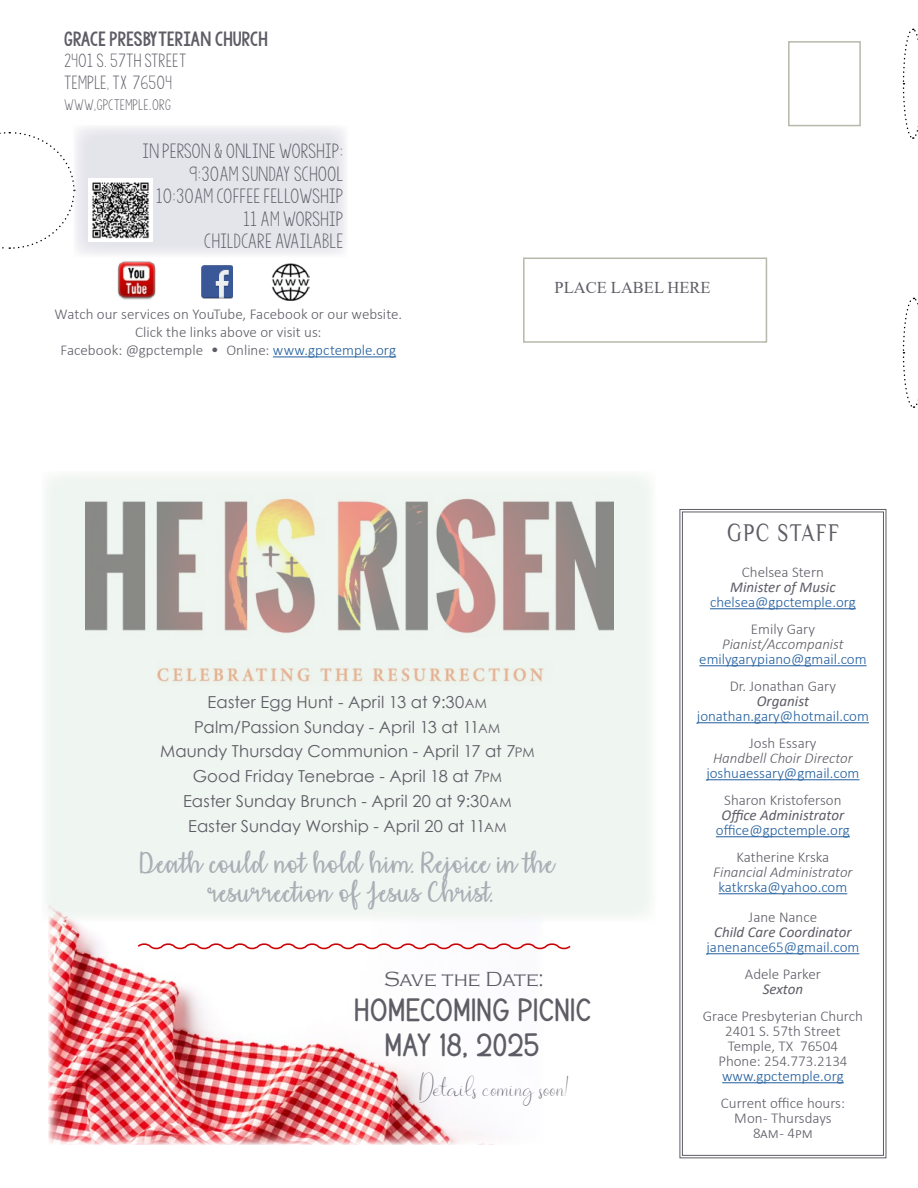
<style>
.page{position:relative;width:918px;height:1188px;background:#fff}
.page>*{position:absolute;margin:0;border:0;box-sizing:border-box;transform-origin:0 0}
.t1{font:30px/28.5px "Affectionately Yours";letter-spacing:.02em;color:#a9aeb5;text-align:center}
.t2{font:25.5px/34.5px "Arkina Sans";letter-spacing:.005em;color:#5e5d66}
.t3{font:25.5px "Philosopher";letter-spacing:.07em;color:#5e5d66;scale:.8 1}
.t4{font:300 21px "Copperplate Gothic";letter-spacing:-.01em;color:#5e5d66}
.t5{font:19.5px/22.5px "KG Sorry Not Sorry";color:#5e5d66;text-align:right}
.t6{font:19.5px "KG Sorry Not Sorry Chub";color:#5e5d66;scale:1.09 1}
.t7{font:18px/21.6px "KG Sorry Not Sorry";color:#5e5d66}
.t8{font:16.5px/24.8px "Century Gothic";letter-spacing:.01em;color:#5e5d66;text-align:center}
.t9{font:16.5px "Allagia";letter-spacing:.015em;color:#5e5d66}
.t10{font:16.5px "Times New Roman";color:#5e5d66}
.t11{font:300 15px/15px "Calibri";color:#5e5d66;text-align:center}
.t12{font:300 15px "Calibri";color:#215e9e}
.t13{font:italic 15px "Calibri";color:#5e5d66}
.t14{font:italic 300 15px "Calibri";color:#5e5d66}
.t15{font:14.4px "KG Sorry Not Sorry SC800";color:#5e5d66}
.s1{font-size:18px}
.s2{font-size:16.5px}
.s3{color:#215e9e}
.s4{font-family:"Century Gothic SC800";font-size:13.2px}
</style>
<div class="page">
<img style="left:49px;top:922px;width:445px;height:223px">
<div style="left:41px;top:471px;width:616px;height:451px;background:#eff5f0"></div>
<div style="left:523px;top:258px;width:244px;height:85px;border:2px solid #b7b8ab"></div>
<div style="left:788px;top:41px;width:73px;height:85px;border:2px solid #b7b8ab"></div>
<div style="left:73px;top:125px;width:275px;height:132px;background:#e4e4eb"></div>
<svg style="left:0;top:131px;width:75px;height:119px"></svg>
<svg style="left:902px;top:297px;width:16px;height:111px"></svg>
<img style="left:117px;top:261px;width:39px;height:39px">
<img style="left:201px;top:265px;width:32px;height:34px">
<img style="left:271px;top:263px;width:38px;height:38px">
<hr style="left:273px;top:357px;width:123px;height:1px;background:#215e9e">
<svg style="left:902px;top:28px;width:16px;height:111px"></svg>
<img style="left:89px;top:178px;width:63px;height:64px">
<svg style="left:679px;top:509px;width:207px;height:649px"></svg>
<div style="left:682px;top:512px;width:202px;height:644px;border:1px solid #5e5d66"></div>
<img style="left:85px;top:471px;width:528px;height:212px">
<svg style="left:136px;top:941px;width:435px;height:11px"></svg>
<h3 class="t6" style="left:64px;top:27px;width:189px">GRACE PRESBYTERIAN CHURCH</h3>
<p class="t7" style="left:64px;top:50px;width:124px">2401 S. 57TH STREET<br>TEMPLE, TX 76504</p>
<p class="t15" style="left:64px;top:97px;width:109px">WWW<span class="s1">,</span>GPCTEMPLE<span class="s1">.</span>ORG</p>
<h3 class="t5" style="left:142px;top:140px;width:203px">IN PERSON &amp; ONLINE WORSHIP:<br>9:30AM SUNDAY SCHOOL<br>10:30AM COFFEE FELLOWSHIP<br>11 AM WORSHIP<br>CHILDCARE AVAILABLE</h3>
<p class="t11" style="left:55px;top:305px;width:349px;line-height:18px">Watch our services on YouTube, Facebook or our website.<br>Click the links above or visit us:<br>Facebook: @gpctemple <span class="s2">•</span> Online: <span class="s3">www.gpctemple.org</span></p>
<p class="t10" style="left:555px;top:275px;width:158px">PLACE LABEL HERE</p>
<p class="t8" style="left:160px;top:689px;width:376px">Easter Egg Hunt - April 13 at 9:30<span class="s4">AM </span>Palm/Passion Sunday - April 13 at 11<span class="s4">AM </span>Maundy Thursday Communion - April 17 at 7<span class="s4">PM </span>Good Friday Tenebrae - April 18 at 7<span class="s4">PM<br></span>Easter Sunday Brunch - April 20 at 9:30<span class="s4">AM </span>Easter Sunday Worship - April 20 at 11<span class="s4">AM</span></p>
<h1 class="t1" style="left:140px;top:849px;width:416px">Death could not hold him. Rejoice in the resurrection of Jesus Christ.</h1>
<h3 class="t4" style="left:384px;top:967px;width:162px">Save the Date:</h3>
<h2 class="t2" style="left:385px;top:992px;width:208px;text-indent:-30px">HOMECOMING PICNIC<br>MAY 18, 2025</h2>
<p class="t9" style="left:419px;top:1081px;width:152px">Details coming soon!</p>
<h2 class="t3" style="left:727px;top:519px;width:141px">GPC STAFF</h2>
<p class="t11" style="left:742px;top:564px;width:84px">Chelsea Stern</p>
<p class="t13" style="left:730px;top:576px;width:107px">Minister of Music</p>
<p class="t12" style="left:710px;top:593px;width:147px">chelsea@gpctemple.org</p>
<p class="t11" style="left:751px;top:621px;width:66px">Emily Gary</p>
<p class="t14" style="left:722px;top:635px;width:123px">Pianist/Accompanist</p>
<p class="t12" style="left:699px;top:650px;width:169px">emilygarypiano@gmail.com</p>
<p class="t11" style="left:730px;top:678px;width:108px">Dr. Jonathan Gary</p>
<p class="t13" style="left:757px;top:690px;width:54px">Organist</p>
<p class="t12" style="left:697px;top:707px;width:174px">jonathan.gary@hotmail.com</p>
<p class="t11" style="left:749px;top:735px;width:69px">Josh Essary</p>
<p class="t14" style="left:713px;top:749px;width:141px">Handbell Choir Director</p>
<p class="t12" style="left:706px;top:764px;width:155px">joshuaessary@gmail.com</p>
<p class="t11" style="left:724px;top:792px;width:119px">Sharon Kristoferson</p>
<p class="t13" style="left:722px;top:804px;width:124px">Office Administrator</p>
<p class="t12" style="left:716px;top:821px;width:136px">office@gpctemple.org</p>
<p class="t11" style="left:737px;top:849px;width:94px">Katherine Krska</p>
<p class="t14" style="left:713px;top:863px;width:141px">Financial Administrator</p>
<p class="t12" style="left:719px;top:878px;width:130px">katkrska@yahoo.com</p>
<p class="t11" style="left:749px;top:909px;width:70px">Jane Nance</p>
<p class="t13" style="left:714px;top:921px;width:139px">Child Care Coordinator</p>
<p class="t12" style="left:706px;top:938px;width:154px">janenance65@gmail.com</p>
<p class="t11" style="left:745px;top:966px;width:77px">Adele Parker</p>
<p class="t13" style="left:763px;top:978px;width:42px">Sexton</p>
<p class="t11" style="left:703px;top:1008px;width:162px">Grace Presbyterian Church<br>2401 S. 57th Street<br>Temple, TX 76504<br>Phone: 254.773.2134</p>
<p class="t12" style="left:722px;top:1067px;width:123px">www.gpctemple.org</p>
<p class="t11" style="left:721px;top:1095px;width:126px">Current office hours:<br>Mon - Thursdays<br>8am - 4pm</p>
</div>
